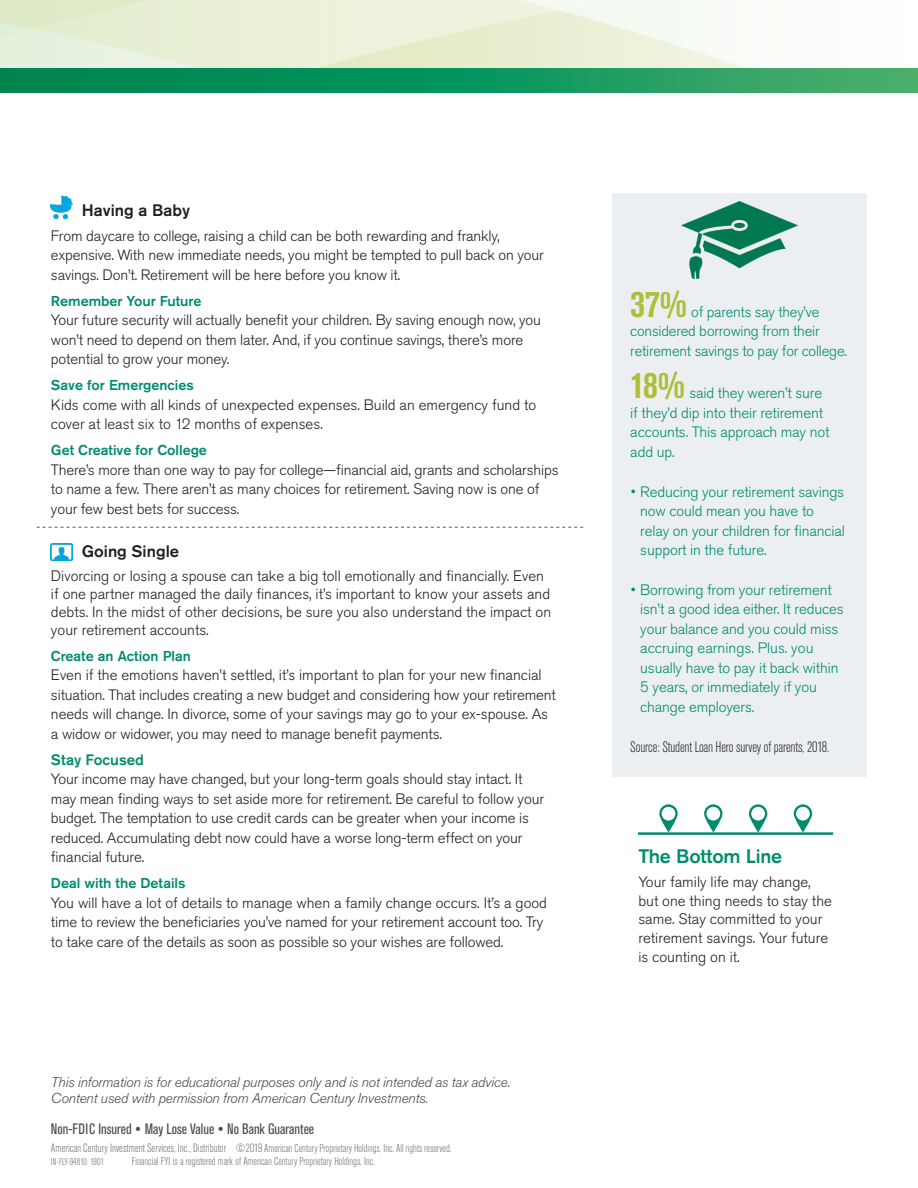
<style>
.page{position:relative;width:918px;height:1188px;background:#fff}
.page>*{position:absolute;margin:0;border:0;box-sizing:border-box;transform-origin:0 0}
.t1{font:700 condensed 37.5px "Akzidenz Grotesk Std";color:#aebe39}
.t2{font:500 19.5px "Akzidenz Grotesk Std";letter-spacing:-.01em;color:#008c6d}
.t3{font:500 16.5px "Akzidenz Grotesk Std";color:#231f20}
.t4{font:300 15px/19.5px "Akzidenz Grotesk Std";letter-spacing:-.01em;color:#231f20}
.t5{font:300 15px/19.5px "Akzidenz Grotesk Std";letter-spacing:-.01em;color:#008c6d}
.Non-FDIC_Insured{font:condensed 15px "Akzidenz Grotesk Std";color:#4b4c4d}
.t6{font:300 condensed 15px "Akzidenz Grotesk Std";letter-spacing:-.01em;color:#231f20}
.t7{font:500 15px "Akzidenz Grotesk Std";color:#008c6d}
.t8{font:italic 300 14.25px/15.8px "Akzidenz Grotesk Std";letter-spacing:-.015em;color:#4b4c4d}
.t9{font:500 14.25px "Akzidenz Grotesk Std";color:#008c6d}
.ACIS_Distributor{font:300 condensed 11.25px "Akzidenz Grotesk Std";color:#6c6d70}
.t10{font:300 condensed 9.75px "Akzidenz Grotesk Std";color:#6c6d70}
.s1{font-family:"Palatino LT Std";font-stretch:normal;font-size:12px}
.s2{font-size:12px}
.s3{font-family:"Palatino LT Std";font-weight:400;font-size:10.5px}
</style>
<div class="page">
<svg style="left:700px;top:53px;width:218px;height:16px"></svg>
<svg style="left:0;top:0;width:700px;height:69px;background:#e6efd6"></svg>
<div style="left:796px;top:69px;width:122px;height:23px;background:#46ac6a"></div>
<img style="left:0;top:69px;width:796px;height:23px">
<svg style="left:37px;top:527px;width:546px;height:1px"></svg>
<img style="left:51px;top:196px;width:21px;height:23px">
<img style="left:51px;top:544px;width:21px;height:16px">
<div style="left:612px;top:193px;width:255px;height:584px;background:#eceff1"></div>
<svg style="left:659px;top:804px;width:19px;height:28px"></svg>
<svg style="left:704px;top:804px;width:19px;height:28px"></svg>
<svg style="left:749px;top:804px;width:18px;height:28px"></svg>
<svg style="left:794px;top:804px;width:18px;height:28px"></svg>
<hr style="left:638px;top:832px;width:195px;height:3px;background:#008c6d">
<img style="left:681px;top:202px;width:117px;height:76px">
<p class="t3" style="left:82px;top:200px;width:110px">Having a Baby</p>
<p class="t4" style="left:51px;top:226px;width:494px">From daycare to college, raising a child can be both rewarding and frankly, expensive. With new immediate needs, you might be tempted to pull back on your savings. Don’t. Retirement will be here before you know it.</p>
<p class="t9" style="left:51px;top:292px;width:152px">Remember Your Future</p>
<p class="t4" style="left:51px;top:310px;width:492px">Your future security will actually benefit your children. By saving enough now, you won’t need to depend on them later. And, if you continue savings, there’s more potential to grow your money.</p>
<p class="t9" style="left:51px;top:376px;width:144px">Save for Emergencies</p>
<p class="t4" style="left:51px;top:395px;width:487px">Kids come with all kinds of unexpected expenses. Build an emergency fund to cover at least six to 12 months of expenses.</p>
<p class="t9" style="left:51px;top:441px;width:157px">Get Creative for College</p>
<p class="t4" style="left:51px;top:460px;width:509px">There’s more than one way to pay for college—financial aid, grants and scholarships to name a few. There aren’t as many choices for retirement. Saving now is one of your few best bets for success.</p>
<p class="t3" style="left:82px;top:542px;width:99px">Going Single</p>
<p class="t4" style="left:51px;top:567px;width:502px;line-height:18px">Divorcing or losing a spouse can take a big toll emotionally and financially. Even if one partner managed the daily finances, it’s important to know your assets and debts. In the midst of other decisions, be sure you also understand the impact on your retirement accounts.</p>
<p class="t9" style="left:51px;top:647px;width:141px">Create an Action Plan</p>
<p class="t4" style="left:51px;top:666px;width:506px">Even if the emotions haven’t settled, it’s important to plan for your new financial situation. That includes creating a new budget and considering how your retirement needs will change. In divorce, some of your savings may go to your ex-spouse. As a widow or widower, you may need to manage benefit payments.</p>
<p class="t7" style="left:51px;top:750px;width:95px">Stay Focused</p>
<p class="t4" style="left:51px;top:770px;width:495px">Your income may have changed, but your long-term goals should stay intact. It may mean finding ways to set aside more for retirement. Be careful to follow your budget. The temptation to use credit cards can be greater when your income is reduced. Accumulating debt now could have a worse long-term effect on your financial future.</p>
<p class="t9" style="left:51px;top:875px;width:136px">Deal with the Details</p>
<p class="t4" style="left:51px;top:893px;width:498px">You will have a lot of details to manage when a family change occurs. It’s a good time to review the beneficiaries you’ve named for your retirement account too. Try to take care of the details as soon as possible so your wishes are followed.</p>
<p class="t8" style="left:51px;top:1075px;width:461px">This information is for educational purposes only and is not intended as tax advice.<br>Content used with permission from American Century Investments.</p>
<p class="Non-FDIC_Insured" style="left:51px;top:1120px;width:265px">Non-FDIC Insured <span class="s1">•</span> May Lose Value <span class="s1">•</span> No Bank Guarantee</p>
<p class="ACIS_Distributor" style="left:51px;top:1143px;width:402px"><span class="s2">American Century Investment Services, Inc., Distributor ©2019</span> American Century Proprietary Holdings, Inc. All rights reserved.</p>
<p class="ACIS_Distributor" style="left:132px;top:1155px;width:245px">Financial FYI is a registered mark of American Century Proprietary Holdings, Inc.</p>
<p class="t10" style="left:51px;top:1157px;width:55px">IN-FLY-94810 1901</p>
<p class="t1" style="left:630px;top:282px;width:58px">37%</p>
<p class="t5" style="left:630px;top:302px;width:218px;text-indent:61px">of parents say they’ve considered borrowing from their retirement savings to pay for college.</p>
<p class="t1" style="left:630px;top:364px;width:56px">18%</p>
<p class="t5" style="left:630px;top:384px;width:201px;text-indent:59px">said they weren’t sure if they’d dip into their retirement accounts. This approach may not add up.</p>
<p class="t5" style="left:640px;top:482px;width:206px;text-indent:-10px"><span class="s3">•</span> Reducing your retirement savings now could mean you have to relay on your children for financial support in the future.</p>
<p class="t5" style="left:640px;top:580px;width:205px;text-indent:-10px"><span class="s3">•</span> Borrowing from your retirement isn’t a good idea either. It reduces your balance and you could miss accruing earnings. Plus. you usually have to pay it back within<br>5 years, or immediately if you change employers.</p>
<p class="t6" style="left:630px;top:738px;width:200px">Source: Student Loan Hero survey of parents, 2018.</p>
<p class="t2" style="left:638px;top:844px;width:145px">The Bottom Line</p>
<p class="t4" style="left:638px;top:873px;width:195px;line-height:18.8px">Your family life may change, but one thing needs to stay the same. Stay committed to your retirement savings. Your future is counting on it.</p>
</div>
